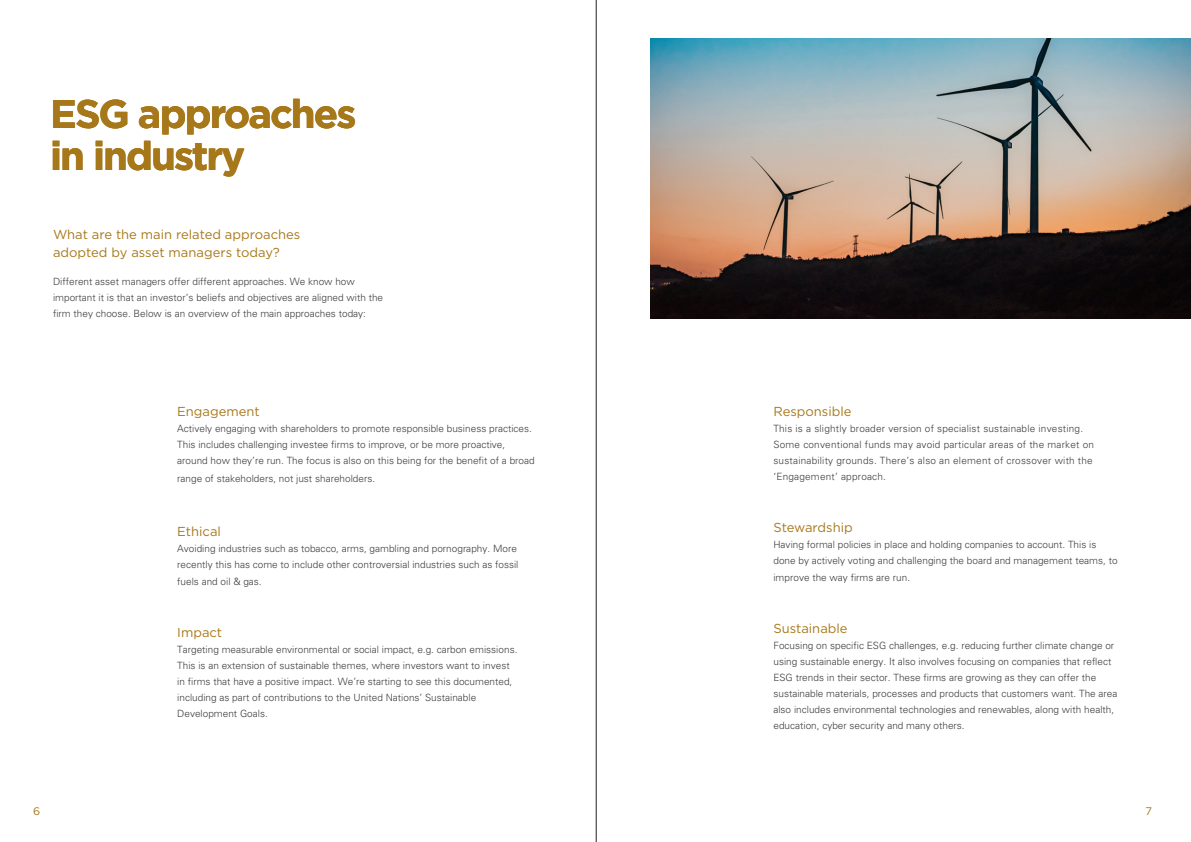
<style>
.page{position:relative;width:1191px;height:842px;background:#fff}
.page>*{position:absolute;margin:0;border:0;box-sizing:border-box;transform-origin:0 0}
.t1{font:700 40px/42px "Gotham";letter-spacing:-.05em;color:#a77819}
.t2{font:13px/18px "Gotham";color:#a77819}
.t3{font:11px "Gotham";color:#a77819}
.t4{font:300 10px/16px "Univers";color:#3e3d3c}
.t5{font:300 10px/16px "Univers";letter-spacing:.02em;color:#3e3d3c}
</style>
<div class="page">
<img style="left:651px;top:38px;width:540px;height:281px">
<hr style="left:596px;top:0;width:1px;height:842px;background:#231f20">
<h1 class="t1" style="left:50px;top:93px;width:308px">ESG approaches in industry</h1>
<h2 class="t2" style="left:53px;top:225px;width:249px">What are the main related approaches adopted by asset managers today?</h2>
<p class="t4" style="left:53px;top:273px;width:332px">Different asset managers offer different approaches. We know how important it is that an investor’s beliefs and objectives are aligned with the firm they choose. Below is an overview of the main approaches today:</p>
<h2 class="t2" style="left:177px;top:402px;width:84px">Engagement</h2>
<p class="t4" style="left:177px;top:420px;width:359px">Actively engaging with shareholders to promote responsible business practices.<br>This includes challenging investee firms to improve, or be more proactive, around how they’re run. The focus is also on this being for the benefit of a broad</p>
<p class="t4" style="left:177px;top:470px;width:199px">range of stakeholders, not just shareholders.</p>
<h2 class="t2" style="left:177px;top:522px;width:45px">Ethical</h2>
<p class="t4" style="left:177px;top:540px;width:343px">Avoiding industries such as tobacco, arms, gambling and pornography. More recently this has come to include other controversial industries such as fossil</p>
<p class="t4" style="left:177px;top:573px;width:86px">fuels and oil &amp; gas.</p>
<h2 class="t2" style="left:177px;top:623px;width:46px">Impact</h2>
<p class="t4" style="left:177px;top:641px;width:342px">Targeting measurable environmental or social impact, e.g. carbon emissions.<br>This is an extension of sustainable themes, where investors want to invest in firms that have a positive impact. We’re starting to see this documented, including as part of contributions to the United Nations’ Sustainable Development Goals.</p>
<h2 class="t2" style="left:773px;top:402px;width:80px">Responsible</h2>
<p class="t5" style="left:773px;top:420px;width:322px">This is a slightly broader version of specialist sustainable investing.<br>Some conventional funds may avoid particular areas of the market on sustainability grounds. There’s also an element of crossover with the ‘Engagement’ approach.</p>
<h2 class="t2" style="left:773px;top:518px;width:81px">Stewardship</h2>
<p class="t4" style="left:773px;top:536px;width:346px">Having formal policies in place and holding companies to account. This is done by actively voting and challenging the board and management teams, to</p>
<p class="t4" style="left:773px;top:569px;width:138px">improve the way firms are run.</p>
<h2 class="t2" style="left:773px;top:619px;width:76px">Sustainable</h2>
<p class="t4" style="left:773px;top:637px;width:345px">Focusing on specific ESG challenges, e.g. reducing further climate change or using sustainable energy. It also involves focusing on companies that reflect ESG trends in their sector. These firms are growing as they can offer the sustainable materials, processes and products that customers want. The area also includes environmental technologies and renewables, along with health, education, cyber security and many others.</p>
<p class="t3" style="left:33px;top:804px;width:9px">6</p>
<p class="t3" style="left:1145px;top:804px;width:8px">7</p>
</div>
